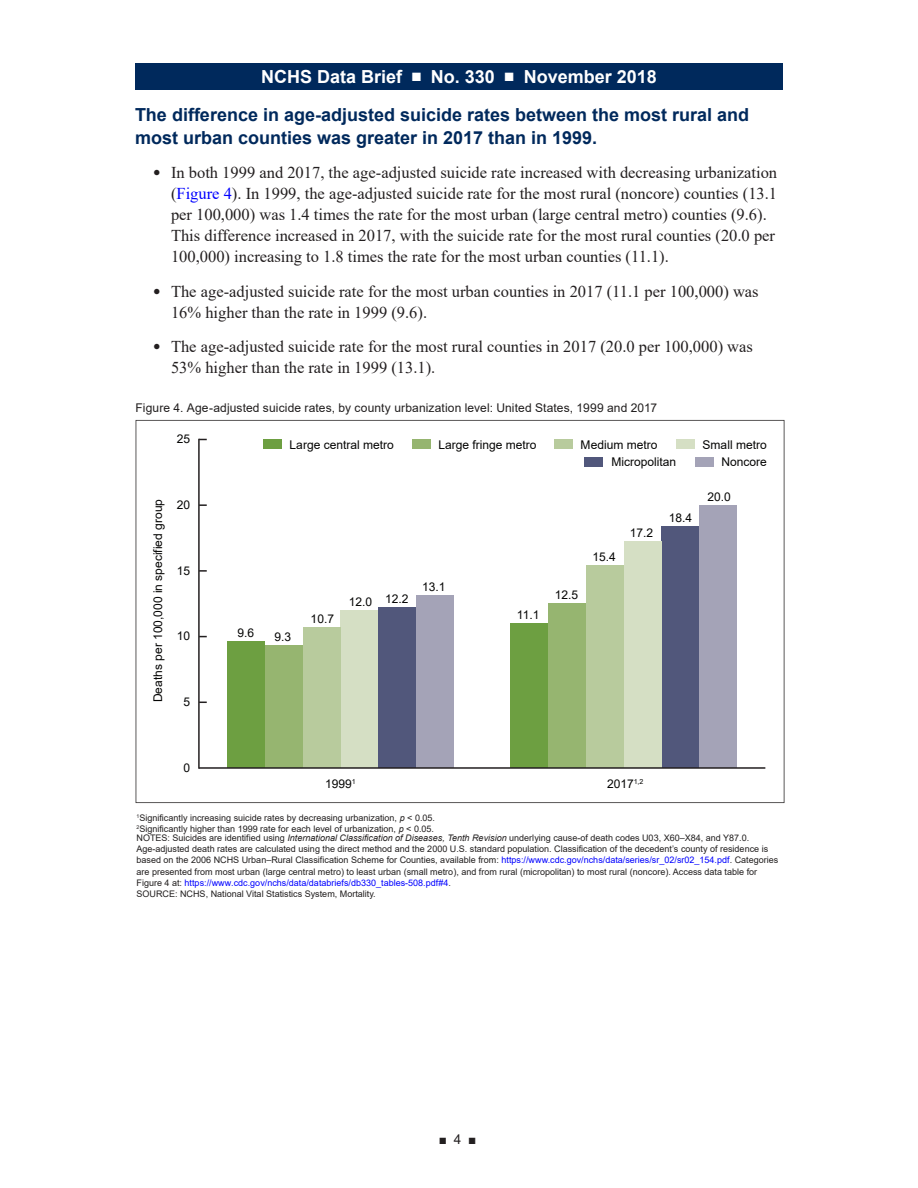
<style>
.page{position:relative;width:918px;height:1188px;background:#fff}
.page>*{position:absolute;margin:0;border:0;box-sizing:border-box;transform-origin:0 0}
.t1{font:700 18px/22.5px "Arial";color:#00295c}
.t2{font:700 18px "Arial";color:#fff}
.t3{font:16.5px/21px "Times New Roman";color:#231f20}
.t4{font:13.5px "Arial";color:#231f20}
.t5{font:12px "Arial";color:#050504}
.t6{font:12px "Arial";letter-spacing:.01em;color:#211e1e}
.t7{font:9px/11.2px "Arial";color:#211e1e}
.s1{font-size:12.3px}
.s2{color:#00f}
.s3{font-style:italic}
</style>
<div class="page">
<div style="left:135px;top:63px;width:648px;height:27px;background:#00295c"></div>
<svg style="left:136px;top:420px;width:648px;height:383px"></svg>
<div style="left:412px;top:439px;width:18px;height:10px;background:#96b570"></div>
<div style="left:554px;top:439px;width:18px;height:10px;background:#b8cb9d"></div>
<div style="left:264px;top:439px;width:18px;height:10px;background:#6d9f41"></div>
<div style="left:676px;top:439px;width:18px;height:10px;background:#d5dfc4"></div>
<div style="left:585px;top:457px;width:18px;height:9px;background:#51577b"></div>
<div style="left:695px;top:457px;width:18px;height:9px;background:#a4a3b7"></div>
<h1 class="t2" style="left:261px;top:64px;width:397px">NCHS Data Brief ■ No. 330 ■ November 2018</h1>
<h2 class="t1" style="left:135px;top:104px;width:616px">The difference in age-adjusted suicide rates between the most rural and most urban counties was greater in 2017 than in 1999.</h2>
<p class="t3" style="left:171px;top:162px;width:608px;text-indent:-18px"><span class="s1">●</span> In both 1999 and 2017, the age-adjusted suicide rate increased with decreasing urbanization (<span class="s2">Figure 4</span>). In 1999, the age-adjusted suicide rate for the most rural (noncore) counties (13.1 per 100,000) was 1.4 times the rate for the most urban (large central metro) counties (9.6).<br>This difference increased in 2017, with the suicide rate for the most rural counties (20.0 per 100,000) increasing to 1.8 times the rate for the most urban counties (11.1).</p>
<p class="t3" style="left:171px;top:280px;width:589px;text-indent:-18px"><span class="s1">●</span> The age-adjusted suicide rate for the most urban counties in 2017 (11.1 per 100,000) was<br>16% higher than the rate in 1999 (9.6).</p>
<p class="t3" style="left:171px;top:336px;width:583px;text-indent:-18px"><span class="s1">●</span> The age-adjusted suicide rate for the most rural counties in 2017 (20.0 per 100,000) was<br>53% higher than the rate in 1999 (13.1).</p>
<p class="t6" style="left:136px;top:399px;width:523px">Figure 4. Age-adjusted suicide rates, by county urbanization level: United States, 1999 and 2017</p>
<p class="t5" style="left:177px;top:431px;width:15px">25</p>
<p class="t5" style="left:150px;top:702px;width:205px;rotate:-90deg">Deaths per 100,000 in specified group</p>
<p class="t5" style="left:177px;top:496px;width:15px">20</p>
<p class="t5" style="left:177px;top:562px;width:15px">15</p>
<p class="t5" style="left:177px;top:628px;width:15px">10</p>
<p class="t5" style="left:183px;top:694px;width:8px">5</p>
<p class="t5" style="left:183px;top:759px;width:8px">0</p>
<p class="t5" style="left:290px;top:436px;width:106px">Large central metro</p>
<p class="t5" style="left:438px;top:436px;width:100px">Large fringe metro</p>
<p class="t5" style="left:581px;top:436px;width:78px">Medium metro</p>
<p class="t5" style="left:703px;top:436px;width:66px">Small metro</p>
<p class="t5" style="left:611px;top:454px;width:66px">Micropolitan</p>
<p class="t5" style="left:721px;top:454px;width:47px">Noncore</p>
<p class="t5" style="left:237px;top:625px;width:18px">9.6</p>
<p class="t5" style="left:274px;top:629px;width:18px">9.3</p>
<p class="t5" style="left:311px;top:610px;width:25px">10.7</p>
<p class="t5" style="left:349px;top:592px;width:61px">12.0 12.2</p>
<p class="t5" style="left:422px;top:579px;width:25px">13.1</p>
<p class="t5" style="left:325px;top:776px;width:32px">1999<sup>1</sup></p>
<p class="t5" style="left:517px;top:607px;width:24px">11.1</p>
<p class="t5" style="left:555px;top:587px;width:25px">12.5</p>
<p class="t5" style="left:593px;top:549px;width:25px">15.4</p>
<p class="t5" style="left:630px;top:525px;width:25px">17.2</p>
<p class="t5" style="left:669px;top:509px;width:25px">18.4</p>
<p class="t5" style="left:708px;top:488px;width:25px">20.0</p>
<p class="t5" style="left:607px;top:776px;width:38px">2017<sup>1,2</sup></p>
<p class="t7" style="left:137px;top:812px;width:300px"><sup>1</sup>Significantly increasing suicide rates by decreasing urbanization, <span class="s3">p</span> &lt; 0.05.<br><sup>2</sup>Significantly higher than 1999 rate for each level of urbanization, <span class="s3">p</span> &lt; 0.05.</p>
<p class="t7" style="left:136px;top:832px;width:643px">NOTES: Suicides are identified using <span class="s3">International Classification of Diseases, Tenth Revision</span> underlying cause-of death codes U03, X60–X84, and Y87.0.<br>Age-adjusted death rates are calculated using the direct method and the 2000 U.S. standard population. Classification of the decedent’s county of residence is based on the 2006 NCHS Urban–Rural Classification Scheme for Counties, available from: <span class="s2">https://www.cdc.gov/nchs/data/series/sr_02/sr02_154.pdf</span>. Categories are presented from most urban (large central metro) to least urban (small metro), and from rural (micropolitan) to most rural (noncore). Access data table for Figure 4 at: <span class="s2">https://www.cdc.gov/nchs/data/databriefs/db330_tables-508.pdf#4</span>.<br>SOURCE: NCHS, National Vital Statistics System, Mortality.</p>
<h3 class="t4" style="left:439px;top:1130px;width:39px">■ 4 ■</h3>
</div>
